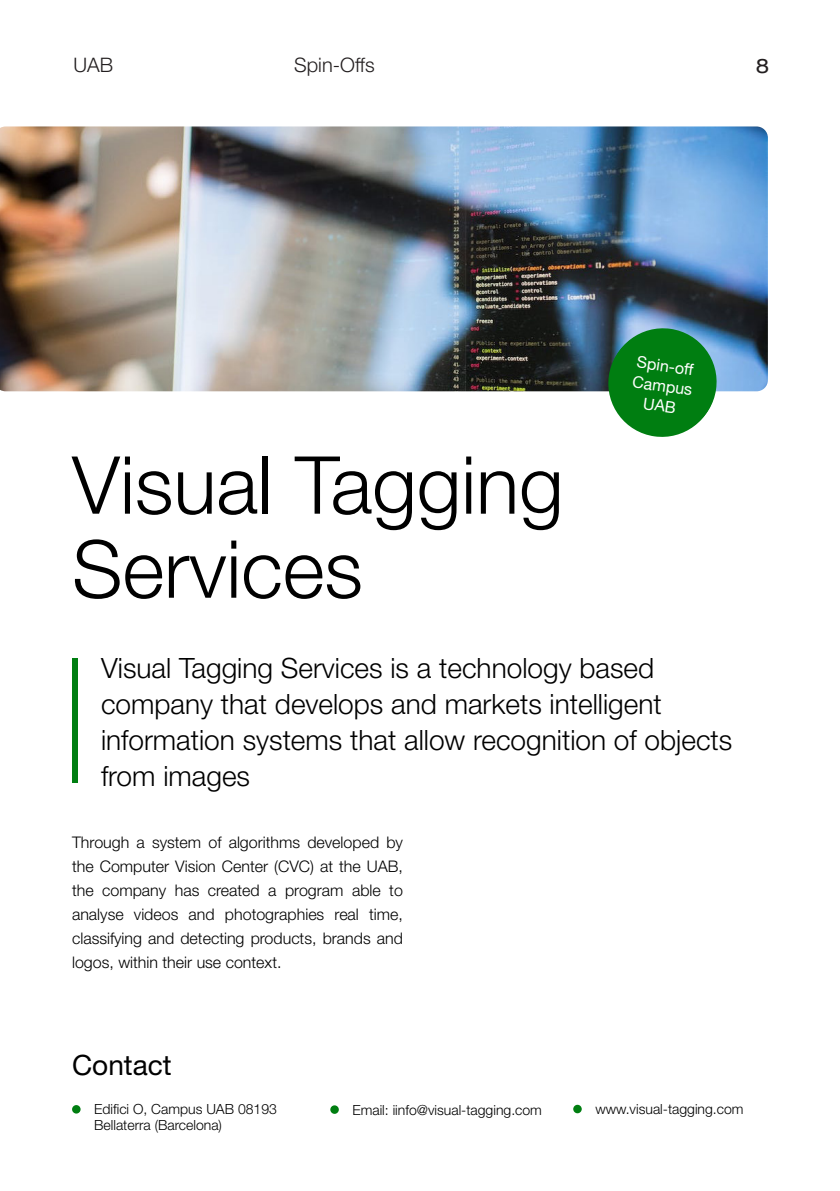
<style>
.page{position:relative;width:840px;height:1191px;background:#fff}
.page>*{position:absolute;margin:0;border:0;box-sizing:border-box;transform-origin:0 0}
.t1{font:300 80px/84px "Helvetica Neue LT Std";color:#000}
.t2{font:300 28px/36px "Helvetica Neue LT Std";color:#000}
.t3{font:28px "Helvetica Neue LT Std";color:#000}
.t4{font:20px "Helvetica Neue";color:#fff}
.t5{font:300 20px "Helvetica Neue LT Std";color:#231f20}
.t6{font:expanded 20px "Helvetica Neue LT Std";color:#231f20}
.t7{font:300 16px/24px "Helvetica Neue LT Std";color:#000;text-align:justify}
.t8{font:16px "Helvetica Neue";color:#fff}
.t9{font:300 14px "Helvetica Neue LT Std";color:#000}
</style>
<div class="page">
<img style="left:0;top:126px;width:767px;height:265px">
<div style="left:72px;top:658px;width:5px;height:124px;background:#007e11"></div>
<div style="left:72px;top:1105px;width:9px;height:8px;background:#007e11;border-radius:50%"></div>
<div style="left:330px;top:1105px;width:8px;height:8px;background:#007e11;border-radius:50%"></div>
<div style="left:573px;top:1104px;width:8px;height:9px;background:#007e11;border-radius:50%"></div>
<svg style="left:604px;top:325px;width:115px;height:112px;background:#2e8e46"></svg>
<p class="t5" style="left:73px;top:53px;width:41px">UAB</p>
<p class="t5" style="left:294px;top:53px;width:82px">Spin-Offs</p>
<p class="t6" style="left:755px;top:54px;width:15px">8</p>
<p class="t1" style="left:72px;top:441px;width:493px">Visual Tagging<br>Services</p>
<p class="t8" style="left:638px;top:350px;width:65px;rotate:8deg">Spin-off</p>
<p class="t8" style="left:634px;top:370px;width:62px;rotate:8deg">Campus</p>
<p class="t4" style="left:630px;top:353px;width:81px;rotate:8deg">Spin-off</p>
<p class="t4" style="left:635px;top:376px;width:55px;rotate:8deg">video!</p>
<p class="t2" style="left:101px;top:649px;width:632px">Visual Tagging Services is a technology based company that develops and markets intelligent information systems that allow recognition of objects from images</p>
<p class="t7" style="left:72px;top:830px;width:332px">Through a system of algorithms developed by the Computer Vision Center (CVC) at the UAB, the company has created a program able to analyse videos and photographies real time, classifying and detecting products, brands and logos, within their use context.</p>
<p class="t3" style="left:72px;top:1048px;width:101px">Contact</p>
<p class="t9" style="left:94px;top:1100px;width:184px">Edifici O, Campus UAB 08193</p>
<p class="t9" style="left:94px;top:1116px;width:129px">Bellaterra (Barcelona)</p>
<p class="t9" style="left:352px;top:1101px;width:191px">Email: iinfo@visual-tagging.com</p>
<p class="t9" style="left:595px;top:1100px;width:150px">www.visual-tagging.com</p>
</div>
